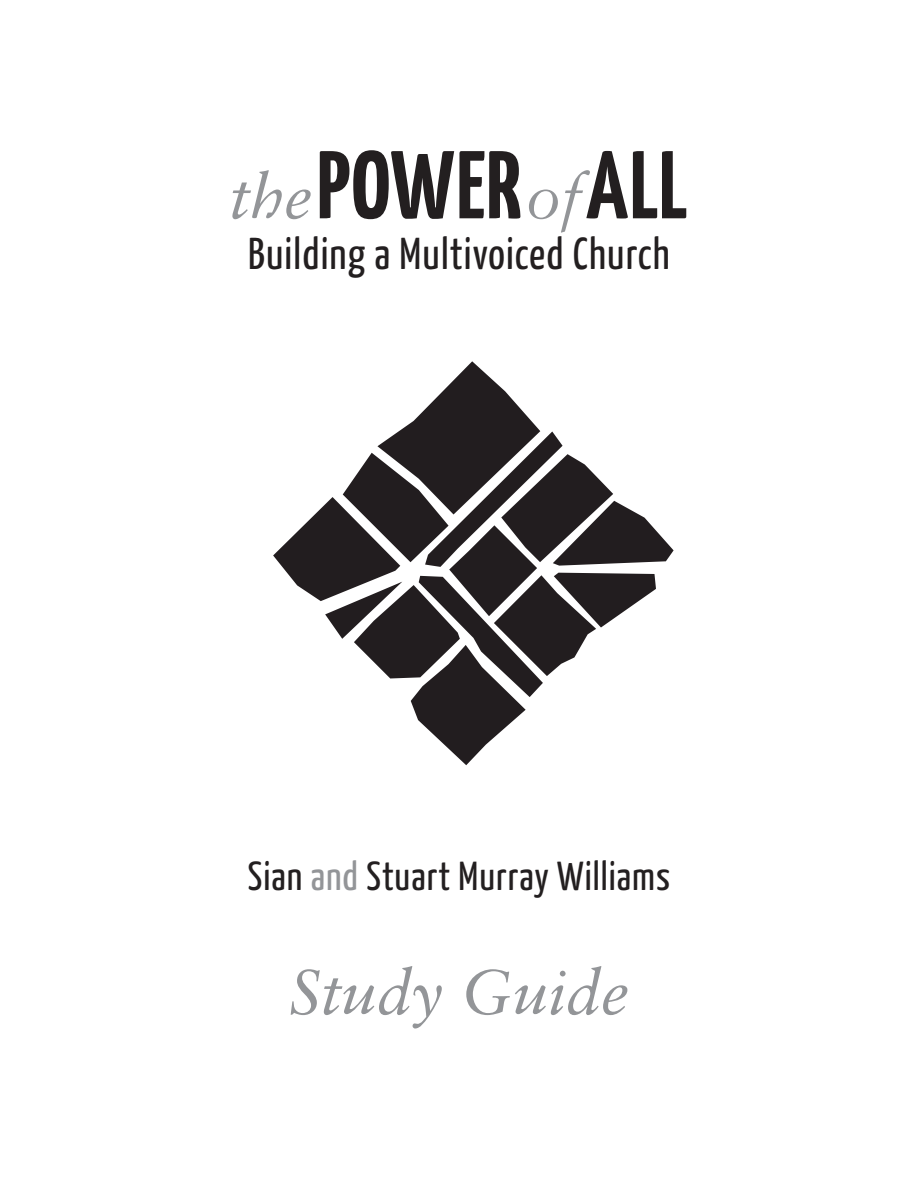
<style>
.page{position:relative;width:918px;height:1188px;background:#fff}
.page>*{position:absolute;margin:0;border:0;box-sizing:border-box;transform-origin:0 0}
.t1{font:700 96px "Yanone Kaffeesatz";letter-spacing:.01em;color:#231f20}
.t2{font:italic 63px "Sabon";color:#939598}
.t3{font:44.7px "Yanone Kaffeesatz";letter-spacing:.025em;color:#231f20}
.t4{font:40.5px "Yanone Kaffeesatz";letter-spacing:.025em;color:#231f20}
.s1{font-family:"Sabon";font-weight:400;font-style:italic;font-size:63px;color:#939598}
.s2{color:#939598}
</style>
<div class="page">
<svg style="left:273px;top:361px;width:401px;height:404px"></svg>
<h1 class="t1" style="left:229px;top:126px;width:460px"><span class="s1">the</span>POWER<span class="s1">of</span>ALL</h1>
<p class="t3" style="left:248px;top:227px;width:423px">Building a Multivoiced Church</p>
<p class="t4" style="left:248px;top:851px;width:424px">Sian <span class="s2">and</span> Stuart Murray Williams</p>
<h2 class="t2" style="left:289px;top:956px;width:341px">Study Guide</h2>
</div>
